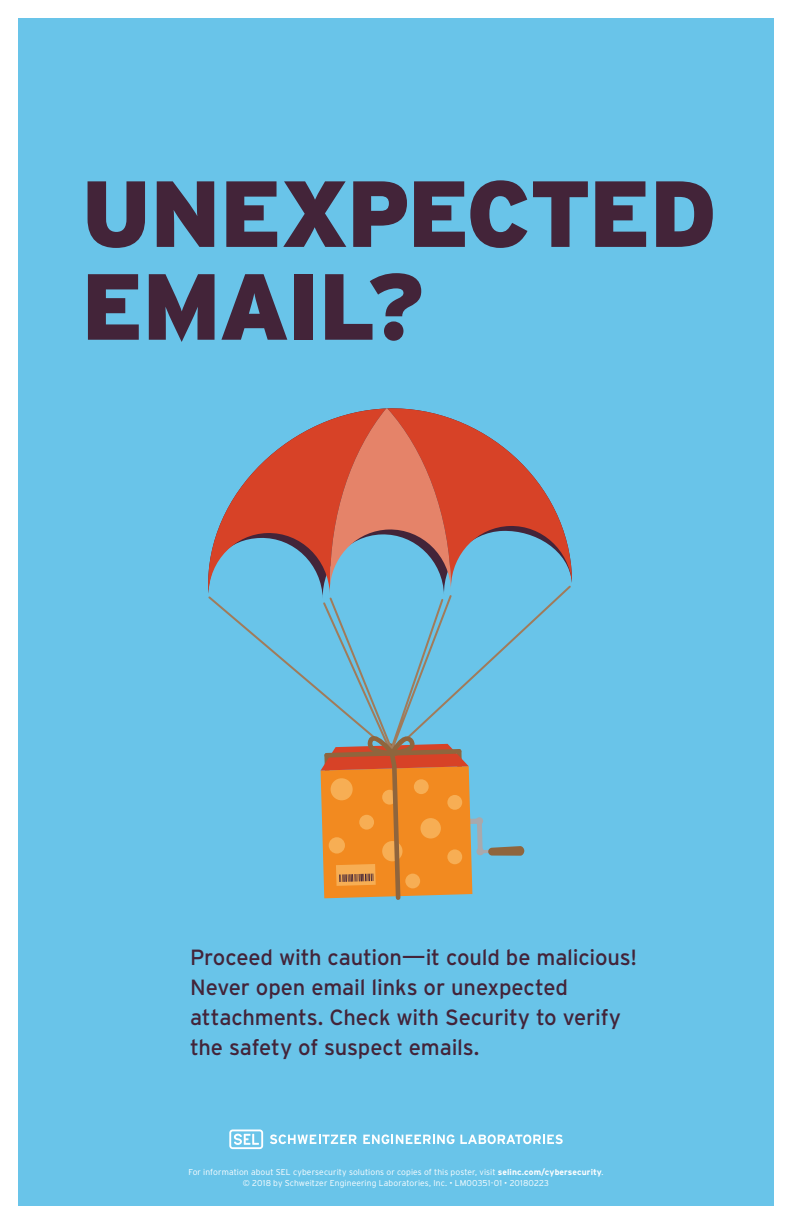
<style>
.page{position:relative;width:792px;height:1224px;background:#fff}
.page>*{position:absolute;margin:0;border:0;box-sizing:border-box;transform-origin:0 0}
.t1{font:900 93.6px "Interstate Poly";letter-spacing:-.015em;color:#432439}
.t2{font:22px/30px "Interstate Poly";letter-spacing:-.01em;color:#432439}
.t3{font:300 8.5px "Interstate Poly";letter-spacing:.01em;color:#fff}
.s1{font-weight:700}
</style>
<div class="page">
<div style="left:18px;top:18px;width:756px;height:1188px;background:#69c4e9"></div>
<svg style="left:208px;top:594px;width:356px;height:135px"></svg>
<svg style="left:208px;top:408px;width:364px;height:186px"></svg>
<svg style="left:321px;top:729px;width:203px;height:171px"></svg>
<div style="left:331px;top:778px;width:22px;height:22px;background:#f7ae54;border-radius:50%"></div>
<div style="left:359px;top:815px;width:15px;height:15px;background:#f7ae54;border-radius:50%"></div>
<div style="left:414px;top:779px;width:15px;height:15px;background:#f7ae54;border-radius:50%"></div>
<div style="left:447px;top:849px;width:15px;height:15px;background:#f7ae54;border-radius:50%"></div>
<div style="left:405px;top:874px;width:15px;height:14px;background:#f7ae54;border-radius:50%"></div>
<div style="left:329px;top:837px;width:16px;height:17px;background:#f7ae54;border-radius:50%"></div>
<div style="left:420px;top:818px;width:21px;height:21px;background:#f7ae54;border-radius:50%"></div>
<div style="left:447px;top:795px;width:15px;height:15px;background:#f7ae54;border-radius:50%"></div>
<svg style="left:229px;top:1129px;width:34px;height:20px"></svg>
<svg style="left:270px;top:1134px;width:86px;height:10px"></svg>
<svg style="left:363px;top:1134px;width:200px;height:10px"></svg>
<p class="t1" style="left:81px;top:145px;width:637px">UNEXPECTED</p>
<p class="t1" style="left:81px;top:237px;width:344px">EMAIL?</p>
<p class="t2" style="left:190px;top:942px;width:449px">Proceed with caution—it could be malicious!<br>Never open email links or unexpected attachments. Check with Security to verify the safety of suspect emails.</p>
<p class="t3" style="left:188px;top:1166px;width:417px">For information about SEL cybersecurity solutions or copies of this poster, visit <span class="s1">selinc.com/cybersecurity</span>.</p>
<p class="t3" style="left:243px;top:1177px;width:308px">© 2018 by Schweitzer Engineering Laboratories, Inc. • LM00351-01 • 20180223</p>
</div>
